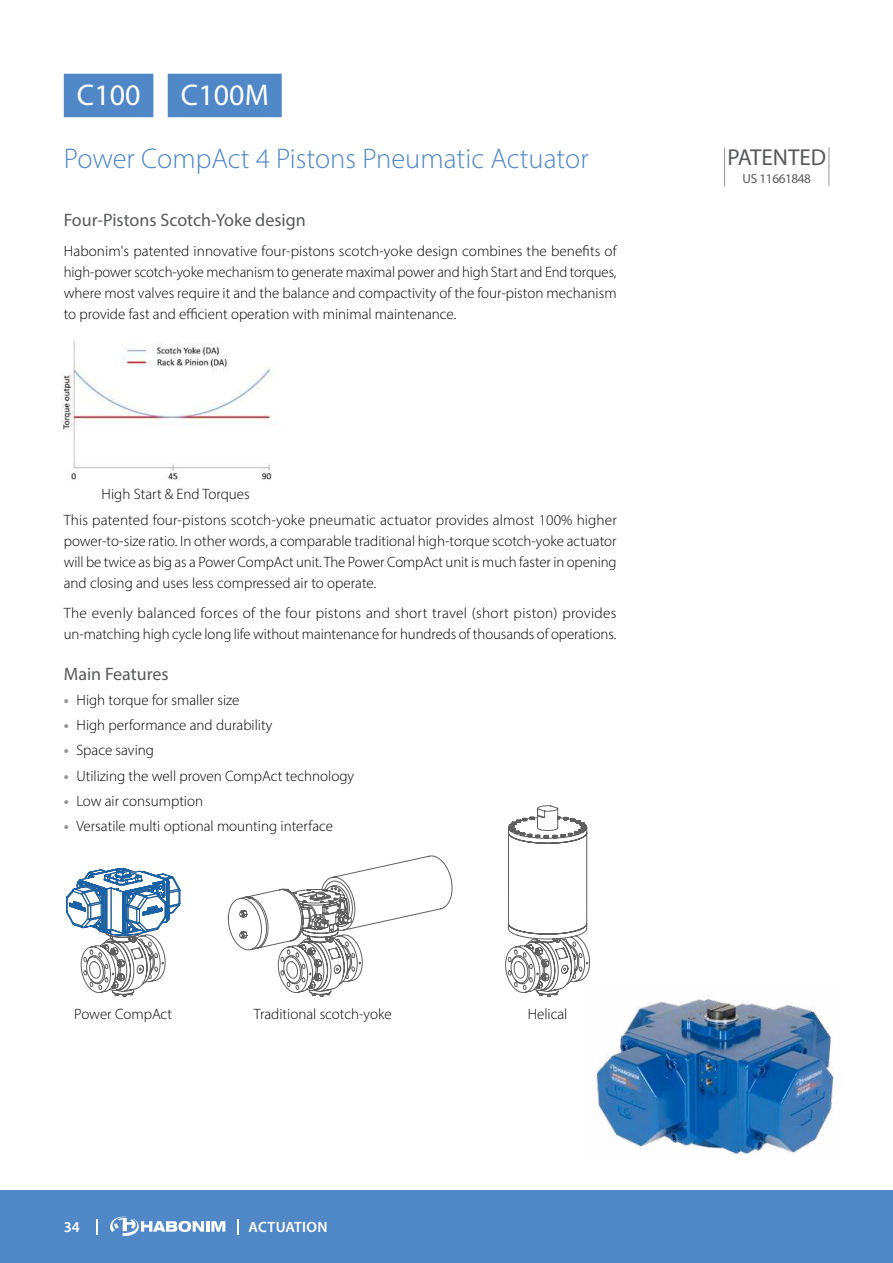
<style>
.page{position:relative;width:893px;height:1263px;background:#fff}
.page>*{position:absolute;margin:0;border:0;box-sizing:border-box;transform-origin:0 0}
.t1{font:30px "Myriad Pro";color:#fff}
.t2{font:300 28.5px "Myriad Pro";color:#5087c7}
.t3{font:23.1px "Myriad Pro";color:#58595b}
.t4{font:18px "Myriad Pro";color:#58595b}
.t5{font:300 15px/21px "Myriad Pro";color:#000;text-align:justify}
.t6{font:600 15px "Myriad Pro";letter-spacing:.02em;color:#fff}
.t7{font:13.2px "Myriad Pro";letter-spacing:-.03em;color:#58595b}
.s1{font-weight:700;color:#939598}
</style>
<div class="page">
<div style="left:0;top:1191px;width:893px;height:72px;background:#5087c7"></div>
<svg style="left:97px;top:1219px;width:1px;height:15px"></svg>
<svg style="left:110px;top:1216px;width:115px;height:21px"></svg>
<svg style="left:237px;top:1219px;width:1px;height:15px"></svg>
<svg style="left:66px;top:868px;width:114px;height:128px"></svg>
<svg style="left:228px;top:855px;width:224px;height:141px"></svg>
<svg style="left:505px;top:805px;width:85px;height:191px"></svg>
<img style="left:584px;top:990px;width:250px;height:165px">
<div style="left:64px;top:74px;width:89px;height:43px;background:#5087c7"></div>
<div style="left:168px;top:74px;width:114px;height:43px;background:#5087c7"></div>
<img style="left:62px;top:340px;width:210px;height:141px">
<hr style="left:829px;top:147px;width:1px;height:39px;background:#939598">
<hr style="left:724px;top:148px;width:1px;height:38px;background:#939598">
<h1 class="t1" style="left:77px;top:77px;width:65px">C100</h1>
<h1 class="t1" style="left:181px;top:77px;width:90px">C100M</h1>
<h2 class="t2" style="left:64px;top:141px;width:527px">Power CompAct 4 Pistons Pneumatic Actuator</h2>
<p class="t4" style="left:64px;top:209px;width:243px">Four-Pistons Scotch-Yoke design</p>
<p class="t5" style="left:64px;top:240px;width:554px">Habonim's patented innovative four-pistons scotch-yoke design combines the benefits of high-power scotch-yoke mechanism to generate maximal power and high Start and End torques, where most valves require it and the balance and compactivity of the four-piston mechanism to provide fast and efficient operation with minimal maintenance.</p>
<p class="t5" style="left:101px;top:483px;width:150px">High Start &amp; End Torques</p>
<p class="t5" style="left:64px;top:509px;width:554px">This patented four-pistons scotch-yoke pneumatic actuator provides almost 100% higher power-to-size ratio. In other words, a comparable traditional high-torque scotch-yoke actuator will be twice as big as a Power CompAct unit. The Power CompAct unit is much faster in opening and closing and uses less compressed air to operate.</p>
<p class="t5" style="left:64px;top:602px;width:554px">The evenly balanced forces of the four pistons and short travel (short piston) provides un-matching high cycle long life without maintenance for hundreds of thousands of operations.</p>
<p class="t4" style="left:64px;top:663px;width:106px">Main Features</p>
<p class="t5" style="left:64px;top:689px;width:177px"><span class="s1">•</span> High torque for smaller size</p>
<p class="t5" style="left:64px;top:715px;width:210px"><span class="s1">•</span> High performance and durability</p>
<p class="t5" style="left:64px;top:740px;width:92px"><span class="s1">•</span> Space saving</p>
<p class="t5" style="left:64px;top:765px;width:292px"><span class="s1">•</span> Utilizing the well proven CompAct technology</p>
<p class="t5" style="left:64px;top:790px;width:141px"><span class="s1">•</span> Low air consumption</p>
<p class="t5" style="left:64px;top:815px;width:271px"><span class="s1">•</span> Versatile multi optional mounting interface</p>
<p class="t5" style="left:74px;top:1003px;width:99px">Power CompAct</p>
<p class="t5" style="left:254px;top:1003px;width:140px">Traditional scotch-yoke</p>
<p class="t6" style="left:64px;top:1217px;width:18px">34</p>
<p class="t6" style="left:249px;top:1217px;width:80px">ACTUATION</p>
<p class="t5" style="left:528px;top:1003px;width:41px">Helical</p>
<h3 class="t3" style="left:727px;top:143px;width:100px">PATENTED</h3>
<p class="t7" style="left:742px;top:171px;width:70px">US 11661848</p>
</div>
